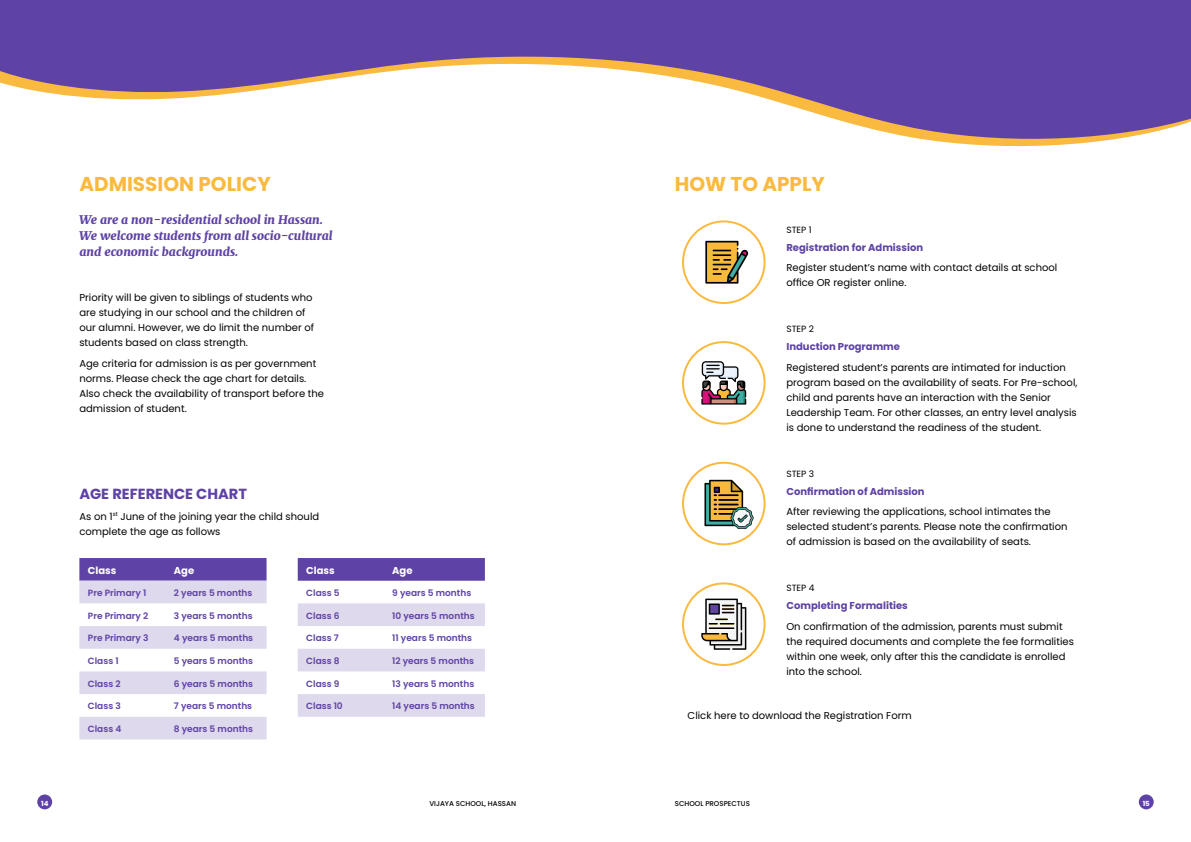
<style>
.page{position:relative;width:1191px;height:842px;background:#fff}
.page>*{position:absolute;margin:0;border:0;box-sizing:border-box;transform-origin:0 0}
.t1{font:700 20px "Poppins";color:#faba40}
.t2{font:700 14.6px "Poppins";color:#5e42a6}
.t3{font:italic 900 12px/16px "Merriweather";color:#5e42a6}
.t4{font:10px/15px "Poppins";color:#000}
.t5{font:700 10px "Poppins";color:#5e42a6}
.t6{font:700 10px "Poppins";color:#fff}
.t7{font:600 9px "Poppins";color:#5e42a6}
.t8{font:9px "Poppins";color:#000}
.t9{font:500 7px "Poppins";color:#000}
.t10{font:700 7px "Poppins";color:#fff}
</style>
<div class="page">
<svg style="left:79px;top:558px;width:187px;height:181px"></svg>
<div style="left:298px;top:558px;width:187px;height:23px;background:#5e42a6"></div>
<svg style="left:298px;top:603px;width:187px;height:114px"></svg>
<svg style="left:0;top:0;width:1191px;height:145px;fill:#5e42a6"></svg>
<div style="left:682px;top:220px;width:83px;height:84px;border:2px solid #faba40;border-radius:50%"></div>
<svg style="left:705px;top:241px;width:43px;height:43px"></svg>
<div style="left:682px;top:341px;width:83px;height:84px;border:2px solid #faba40;border-radius:50%"></div>
<svg style="left:701px;top:361px;width:45px;height:44px"></svg>
<div style="left:682px;top:462px;width:83px;height:83px;border:2px solid #faba40;border-radius:50%"></div>
<svg style="left:704px;top:480px;width:49px;height:49px"></svg>
<div style="left:682px;top:582px;width:83px;height:84px;border:2px solid #faba40;border-radius:50%"></div>
<svg style="left:701px;top:599px;width:45px;height:51px"></svg>
<div style="left:1138px;top:794px;width:15px;height:15px;background:#5e42a6;border-radius:50%"></div>
<div style="left:37px;top:794px;width:15px;height:15px;background:#5e42a6;border-radius:50%"></div>
<h1 class="t1" style="left:79px;top:172px;width:193px">ADMISSION POLICY</h1>
<p class="t3" style="left:79px;top:211px;width:255px">We are a non-residential school in Hassan.<br>We welcome students from all socio-cultural and economic backgrounds.</p>
<p class="t4" style="left:79px;top:290px;width:236px">Priority will be given to siblings of students who are studying in our school and the children of our alumni. However, we do limit the number of students based on class strength.</p>
<p class="t4" style="left:79px;top:356px;width:246px">Age criteria for admission is as per government norms. Please check the age chart for details.<br>Also check the availability of transport before the admission of student.</p>
<h2 class="t2" style="left:79px;top:485px;width:169px">AGE REFERENCE CHART</h2>
<p class="t4" style="left:79px;top:509px;width:241px">As on 1<sup>st</sup> June of the joining year the child should complete the age as follows</p>
<p class="t6" style="left:88px;top:565px;width:30px">Class</p>
<p class="t6" style="left:174px;top:565px;width:22px">Age</p>
<p class="t7" style="left:88px;top:587px;width:60px">Pre Primary 1</p>
<p class="t7" style="left:174px;top:587px;width:80px">2 years 5 months</p>
<p class="t7" style="left:88px;top:610px;width:62px">Pre Primary 2</p>
<p class="t7" style="left:174px;top:610px;width:80px">3 years 5 months</p>
<p class="t7" style="left:88px;top:633px;width:62px">Pre Primary 3</p>
<p class="t7" style="left:174px;top:633px;width:81px">4 years 5 months</p>
<p class="t7" style="left:88px;top:655px;width:32px">Class 1</p>
<p class="t7" style="left:174px;top:655px;width:81px">5 years 5 months</p>
<p class="t7" style="left:88px;top:678px;width:34px">Class 2</p>
<p class="t7" style="left:174px;top:678px;width:81px">6 years 5 months</p>
<p class="t7" style="left:88px;top:701px;width:34px">Class 3</p>
<p class="t7" style="left:174px;top:701px;width:80px">7 years 5 months</p>
<p class="t7" style="left:88px;top:723px;width:35px">Class 4</p>
<p class="t7" style="left:174px;top:723px;width:81px">8 years 5 months</p>
<p class="t6" style="left:306px;top:565px;width:30px">Class</p>
<p class="t6" style="left:392px;top:565px;width:22px">Age</p>
<p class="t7" style="left:306px;top:587px;width:35px">Class 5</p>
<p class="t7" style="left:392px;top:587px;width:80px">9 years 5 months</p>
<p class="t7" style="left:306px;top:610px;width:35px">Class 6</p>
<p class="t7" style="left:392px;top:610px;width:84px">10 years 5 months</p>
<p class="t7" style="left:306px;top:633px;width:34px">Class 7</p>
<p class="t7" style="left:392px;top:633px;width:81px">11 years 5 months</p>
<p class="t7" style="left:306px;top:655px;width:35px">Class 8</p>
<p class="t7" style="left:392px;top:655px;width:83px">12 years 5 months</p>
<p class="t7" style="left:306px;top:678px;width:35px">Class 9</p>
<p class="t7" style="left:392px;top:678px;width:83px">13 years 5 months</p>
<p class="t7" style="left:306px;top:701px;width:38px">Class 10</p>
<p class="t7" style="left:392px;top:701px;width:84px">14 years 5 months</p>
<h1 class="t1" style="left:675px;top:172px;width:152px">HOW TO APPLY</h1>
<p class="t8" style="left:786px;top:224px;width:27px">STEP 1</p>
<p class="t5" style="left:786px;top:241px;width:138px">Registration for Admission</p>
<p class="t4" style="left:786px;top:260px;width:272px">Register student’s name with contact details at school office OR register online.</p>
<p class="t8" style="left:786px;top:324px;width:29px">STEP 2</p>
<p class="t5" style="left:786px;top:341px;width:115px">Induction Programme</p>
<p class="t4" style="left:786px;top:360px;width:292px">Registered student’s parents are intimated for induction program based on the availability of seats. For Pre-school, child and parents have an interaction with the Senior Leadership Team. For other classes, an entry level analysis is done to understand the readiness of the student.</p>
<p class="t8" style="left:786px;top:468px;width:29px">STEP 3</p>
<p class="t5" style="left:786px;top:485px;width:140px">Confirmation of Admission</p>
<p class="t4" style="left:786px;top:504px;width:283px">After reviewing the applications, school intimates the selected student’s parents. Please note the confirmation of admission is based on the availability of seats.</p>
<p class="t8" style="left:786px;top:583px;width:30px">STEP 4</p>
<p class="t5" style="left:786px;top:600px;width:123px">Completing Formalities</p>
<p class="t4" style="left:786px;top:619px;width:289px">On confirmation of the admission, parents must submit the required documents and complete the fee formalities within one week, only after this the candidate is enrolled into the school.</p>
<p class="t4" style="left:687px;top:708px;width:226px">Click here to download the Registration Form</p>
<p class="t10" style="left:41px;top:799px;width:9px">14</p>
<p class="t9" style="left:429px;top:799px;width:88px">VIJAYA SCHOOL, HASSAN</p>
<p class="t9" style="left:675px;top:799px;width:77px">SCHOOL PROSPECTUS</p>
<p class="t10" style="left:1142px;top:799px;width:9px">15</p>
</div>
